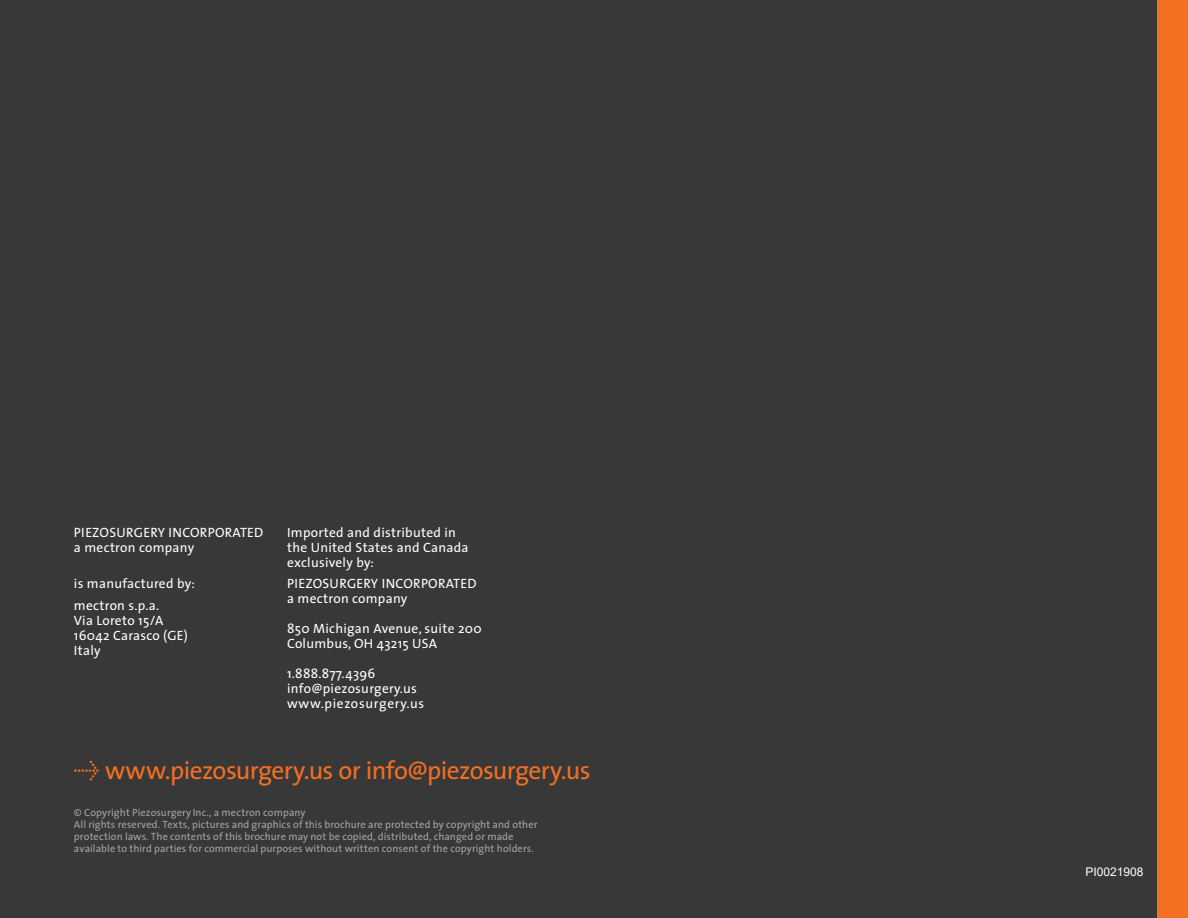
<style>
.page{position:relative;width:1188px;height:918px;background:#383839}
.page>*{position:absolute;margin:0;border:0;box-sizing:border-box;transform-origin:0 0}
.t1{font:25.5px "The Sans";letter-spacing:-.025em;color:#f36f21}
.t2{font:13.5px/15px "The Sans";letter-spacing:.02em;color:#fff}
.t3{font:12px "Arial";color:#fff}
.t4{font:10.5px/12px "The Sans";letter-spacing:.01em;color:#a9a3a1}
.s1{font-family:"The Sans Expert"}
</style>
<div class="page">
<div style="left:1158px;top:0;width:30px;height:918px;background:#f36f21"></div>
<p class="t2" style="left:74px;top:525px;width:191px">PIEZOSURGERY INCORPORATED a mectron company</p>
<p class="t2" style="left:74px;top:573px;width:122px;line-height:21.8px">is manufactured by: mectron s.p.a.</p>
<p class="t2" style="left:74px;top:613px;width:116px">Via Loreto 15/A<br>16042 Carasco (GE)<br>Italy</p>
<p class="t2" style="left:287px;top:525px;width:183px">Imported and distributed in the United States and Canada exclusively by:</p>
<p class="t2" style="left:287px;top:576px;width:191px">PIEZOSURGERY INCORPORATED a mectron company</p>
<p class="t2" style="left:287px;top:621px;width:196px">850 Michigan Avenue, suite 200<br>Columbus, OH 43215 USA</p>
<p class="t2" style="left:287px;top:666px;width:139px">1.888.877.4396 info@piezosurgery.us www.piezosurgery.us</p>
<h1 class="t1" style="left:74px;top:754px;width:518px"><span class="s1">Û</span> www.piezosurgery.us or info@piezosurgery.us</h1>
<p class="t4" style="left:74px;top:807px;width:465px">© Copyright Piezosurgery Inc., a mectron company<br>All rights reserved. Texts, pictures and graphics of this brochure are protected by copyright and other protection laws. The contents of this brochure may not be copied, distributed, changed or made available to third parties for commercial purposes without written consent of the copyright holders.</p>
<p class="t3" style="left:1085px;top:863px;width:60px">PI0021908</p>
</div>
